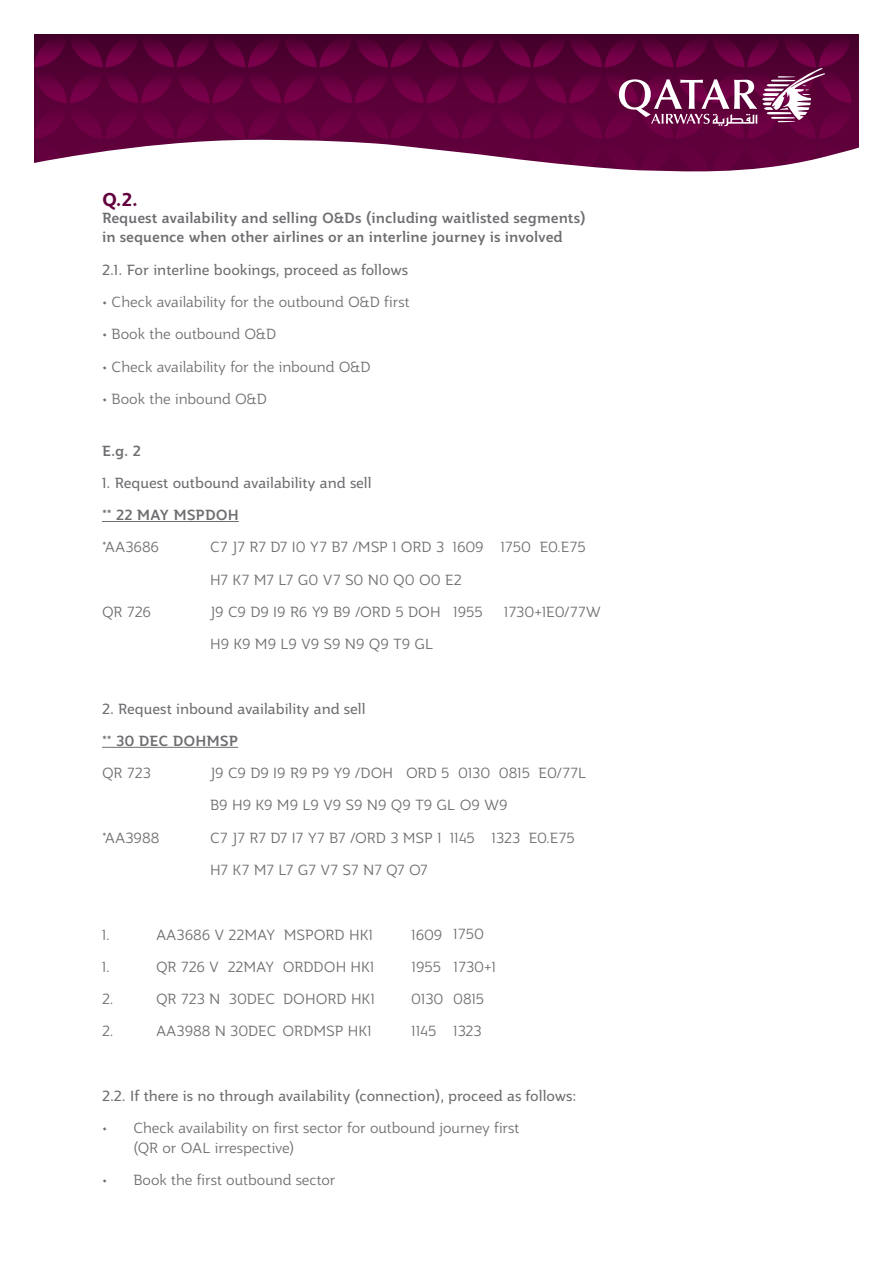
<style>
.page{position:relative;width:893px;height:1263px;background:#fff}
.page>*{position:absolute;margin:0;border:0;box-sizing:border-box;transform-origin:0 0}
.t1{font:700 18px "Jotia";color:#63003d}
.t2{font:300 14.25px/19.5px "Jotia";color:#6d6e71}
.t3{font:14.25px "Jotia";color:#6d6e71}
.t4{font:500 14.25px/19.5px "Jotia";color:#6d6e71}
.t5{font:300 14.25px "Jotia";letter-spacing:-.03em;color:#6d6e71}
</style>
<div class="page">
<svg style="left:34px;top:34px;width:818px;height:138px;background:#762657"></svg>
<hr style="left:102px;top:521px;width:137px;height:1px;background:#6d6e71">
<hr style="left:102px;top:747px;width:136px;height:1px;background:#6d6e71">
<p class="t1" style="left:102px;top:187px;width:37px">Q.2.</p>
<p class="t4" style="left:102px;top:208px;width:485px">Request availability and selling O&amp;Ds (including waitlisted segments) in sequence when other airlines or an interline journey is involved</p>
<p class="t3" style="left:102px;top:260px;width:307px">2.1. For interline bookings, proceed as follows</p>
<p class="t2" style="left:102px;top:292px;width:309px">• Check availability for the outbound O&amp;D first</p>
<p class="t2" style="left:102px;top:324px;width:176px">• Book the outbound O&amp;D</p>
<p class="t2" style="left:102px;top:357px;width:270px">• Check availability for the inbound O&amp;D</p>
<p class="t2" style="left:102px;top:389px;width:166px">• Book the inbound O&amp;D</p>
<p class="t4" style="left:102px;top:441px;width:40px">E.g. 2</p>
<p class="t3" style="left:102px;top:473px;width:271px">1. Request outbound availability and sell</p>
<p class="t4" style="left:102px;top:505px;width:138px">** 22 MAY MSPDOH</p>
<p class="t2" style="left:102px;top:537px;width:59px">*AA3686</p>
<p class="t2" style="left:210px;top:537px;width:377px">C7 J7 R7 D7 I0 Y7 B7 /MSP 1 ORD 3 1609 1750 E0.E75</p>
<p class="t2" style="left:210px;top:570px;width:253px">H7 K7 M7 L7 G0 V7 S0 N0 Q0 O0 E2</p>
<p class="t2" style="left:102px;top:602px;width:50px">QR 726</p>
<p class="t2" style="left:210px;top:602px;width:274px">J9 C9 D9 I9 R6 Y9 B9 /ORD 5 DOH 1955</p>
<p class="t2" style="left:504px;top:602px;width:98px">1730+1E0/77W</p>
<p class="t2" style="left:210px;top:634px;width:225px">H9 K9 M9 L9 V9 S9 N9 Q9 T9 GL</p>
<p class="t3" style="left:102px;top:699px;width:265px">2. Request inbound availability and sell</p>
<p class="t4" style="left:102px;top:731px;width:138px">** 30 DEC DOHMSP</p>
<p class="t2" style="left:102px;top:763px;width:50px">QR 723</p>
<p class="t2" style="left:210px;top:763px;width:378px">J9 C9 D9 I9 R9 P9 Y9 /DOH ORD 5 0130 0815 E0/77L</p>
<p class="t2" style="left:210px;top:795px;width:299px">B9 H9 K9 M9 L9 V9 S9 N9 Q9 T9 GL O9 W9</p>
<p class="t2" style="left:102px;top:828px;width:59px">*AA3988</p>
<p class="t2" style="left:210px;top:828px;width:366px">C7 J7 R7 D7 I7 Y7 B7 /ORD 3 MSP 1 1145 1323 E0.E75</p>
<p class="t5" style="left:210px;top:860px;width:219px">H7 K7 M7 L7 G7 V7 S7 N7 Q7 O7</p>
<p class="t2" style="left:102px;top:924px;width:9px">1.</p>
<p class="t2" style="left:156px;top:924px;width:218px">AA3686 V 22MAY MSPORD HK1</p>
<p class="t2" style="left:411px;top:924px;width:74px">1609 1750</p>
<p class="t2" style="left:102px;top:957px;width:9px">1.</p>
<p class="t2" style="left:156px;top:957px;width:220px">QR 726 V 22MAY ORDDOH HK1</p>
<p class="t2" style="left:412px;top:957px;width:86px">1955 1730+1</p>
<p class="t2" style="left:102px;top:989px;width:13px">2.</p>
<p class="t2" style="left:156px;top:989px;width:220px">QR 723 N 30DEC DOHORD HK1</p>
<p class="t2" style="left:411px;top:989px;width:74px">0130 0815</p>
<p class="t2" style="left:102px;top:1021px;width:13px">2.</p>
<p class="t2" style="left:156px;top:1021px;width:217px">AA3988 N 30DEC ORDMSP HK1</p>
<p class="t2" style="left:412px;top:1021px;width:72px">1145 1323</p>
<p class="t3" style="left:102px;top:1086px;width:476px">2.2. If there is no through availability (connection), proceed as follows:</p>
<p class="t2" style="left:133px;top:1118px;width:388px;text-indent:-31px">• Check availability on first sector for outbound journey first (QR or OAL irrespective)</p>
<p class="t2" style="left:102px;top:1170px;width:235px">• Book the first outbound sector</p>
</div>
